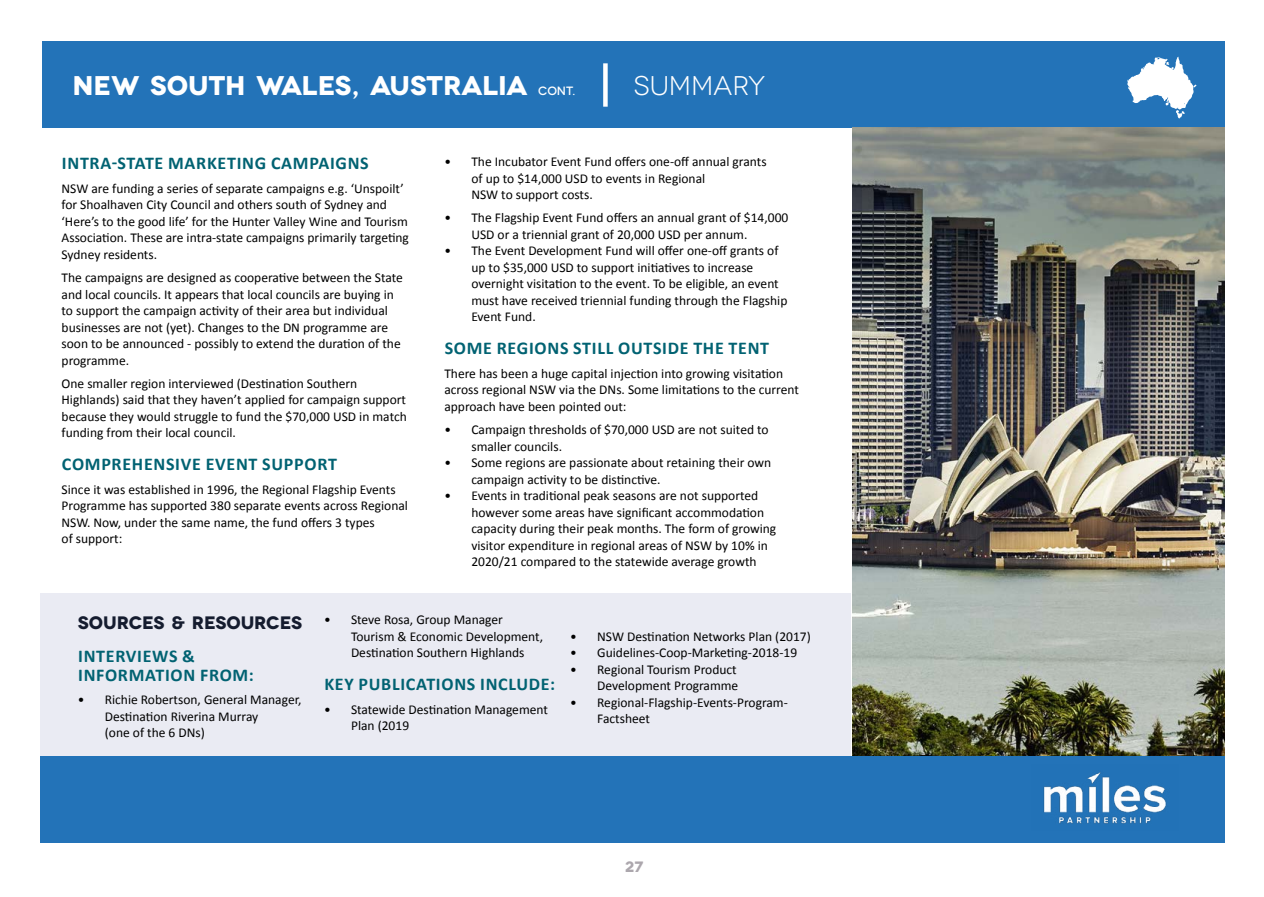
<style>
.page{position:relative;width:1264px;height:897px;background:#fff}
.page>*{position:absolute;margin:0;border:0;box-sizing:border-box;transform-origin:0 0}
.t1{font:700 27px "Novecentowide";color:#fff}
.t2{font:27px "Novecentowide";letter-spacing:-.01em;color:#fff}
.t3{font:700 18px/19.5px "Calibri";letter-spacing:.04em;color:#016272}
.t4{font:700 18px "Novecentowide";letter-spacing:-.01em;color:#151c2f}
.t5{font:700 15px "Novecentowide";color:#aca7ad}
.t6{font:13.5px/16.5px "Calibri";color:#000}
.t7{font:500 12px "Novecentowide";color:#fff}
</style>
<div class="page">
<div style="left:42px;top:40px;width:1183px;height:87px;background:#2373b8"></div>
<div style="left:603px;top:63px;width:5px;height:44px;background:#fff"></div>
<img style="left:852px;top:127px;width:373px;height:628px">
<div style="left:40px;top:593px;width:810px;height:162px;background:#eaebf3"></div>
<svg style="left:1127px;top:57px;width:69px;height:61px"></svg>
<div style="left:40px;top:755px;width:1185px;height:87px;background:#2373b8"></div>
<img style="left:1043px;top:772px;width:124px;height:52px">
<h1 class="t1" style="left:72px;top:69px;width:456px">NEW SOUTH WALES, AUSTRALIA</h1>
<p class="t7" style="left:538px;top:84px;width:39px">CONT.</p>
<h1 class="t2" style="left:634px;top:70px;width:133px">SUMMARY</h1>
<h2 class="t3" style="left:62px;top:153px;width:308px">INTRA-STATE MARKETING CAMPAIGNS</h2>
<p class="t6" style="left:62px;top:180px;width:349px">NSW are funding a series of separate campaigns e.g. ‘Unspoilt’ for Shoalhaven City Council and others south of Sydney and ‘Here’s to the good life’ for the Hunter Valley Wine and Tourism Association. These are intra-state campaigns primarily targeting Sydney residents.</p>
<p class="t6" style="left:62px;top:269px;width:343px">The campaigns are designed as cooperative between the State and local councils. It appears that local councils are buying in to support the campaign activity of their area but individual businesses are not (yet). Changes to the DN programme are soon to be announced - possibly to extend the duration of the programme.</p>
<p class="t6" style="left:62px;top:375px;width:347px">One smaller region interviewed (Destination Southern Highlands) said that they haven’t applied for campaign support because they would struggle to fund the $70,000 USD in match funding from their local council.</p>
<h2 class="t3" style="left:62px;top:454px;width:276px">COMPREHENSIVE EVENT SUPPORT</h2>
<p class="t6" style="left:62px;top:481px;width:348px">Since it was established in 1996, the Regional Flagship Events Programme has supported 380 separate events across Regional NSW. Now, under the same name, the fund offers 3 types<br>of support:</p>
<p class="t6" style="left:471px;top:153px;width:297px;text-indent:-27px">• The Incubator Event Fund offers one-off annual grants of up to $14,000 USD to events in Regional<br>NSW to support costs.</p>
<p class="t6" style="left:471px;top:210px;width:318px;text-indent:-27px">• The Flagship Event Fund offers an annual grant of $14,000<br>USD or a triennial grant of 20,000 USD per annum.</p>
<p class="t6" style="left:471px;top:243px;width:318px;text-indent:-27px">• The Event Development Fund will offer one-off grants of up to $35,000 USD to support initiatives to increase overnight visitation to the event. To be eligible, an event must have received triennial funding through the Flagship Event Fund.</p>
<h2 class="t3" style="left:445px;top:338px;width:326px">SOME REGIONS STILL OUTSIDE THE TENT</h2>
<p class="t6" style="left:444px;top:365px;width:356px">There has been a huge capital injection into growing visitation across regional NSW via the DNs. Some limitations to the current approach have been pointed out:</p>
<p class="t6" style="left:471px;top:421px;width:299px;text-indent:-27px">• Campaign thresholds of $70,000 USD are not suited to smaller councils.</p>
<p class="t6" style="left:471px;top:454px;width:301px;text-indent:-27px">• Some regions are passionate about retaining their own campaign activity to be distinctive.</p>
<p class="t6" style="left:471px;top:487px;width:306px;text-indent:-27px">• Events in traditional peak seasons are not supported however some areas have significant accommodation capacity during their peak months. The form of growing visitor expenditure in regional areas of NSW by 10% in 2020/21 compared to the statewide average growth</p>
<h2 class="t4" style="left:78px;top:611px;width:226px">SOURCES &amp; RESOURCES</h2>
<h2 class="t3" style="left:78px;top:645px;width:177px">INTERVIEWS &amp;<br>INFORMATION FROM:</h2>
<p class="t6" style="left:105px;top:691px;width:198px;text-indent:-27px">• Richie Robertson, General Manager,<br>Destination Riverina Murray<br>(one of the 6 DNs)</p>
<p class="t6" style="left:351px;top:611px;width:194px;text-indent:-27px">• Steve Rosa, Group Manager<br>Tourism &amp; Economic Development,<br>Destination Southern Highlands</p>
<h2 class="t3" style="left:324px;top:673px;width:232px">KEY PUBLICATIONS INCLUDE:</h2>
<p class="t6" style="left:351px;top:700px;width:198px;text-indent:-27px">• Statewide Destination Management<br>Plan (2019</p>
<p class="t6" style="left:570px;top:628px;width:242px">• NSW Destination Networks Plan (2017)</p>
<p class="t6" style="left:570px;top:644px;width:228px">• Guidelines-Coop-Marketing-2018-19</p>
<p class="t6" style="left:570px;top:661px;width:170px;text-align:right">• Regional Tourism Product<br>Development Programme</p>
<p class="t6" style="left:597px;top:694px;width:192px;text-indent:-27px">• Regional-Flagship-Events-Program-<br>Factsheet</p>
<p class="t5" style="left:625px;top:857px;width:20px">27</p>
</div>
